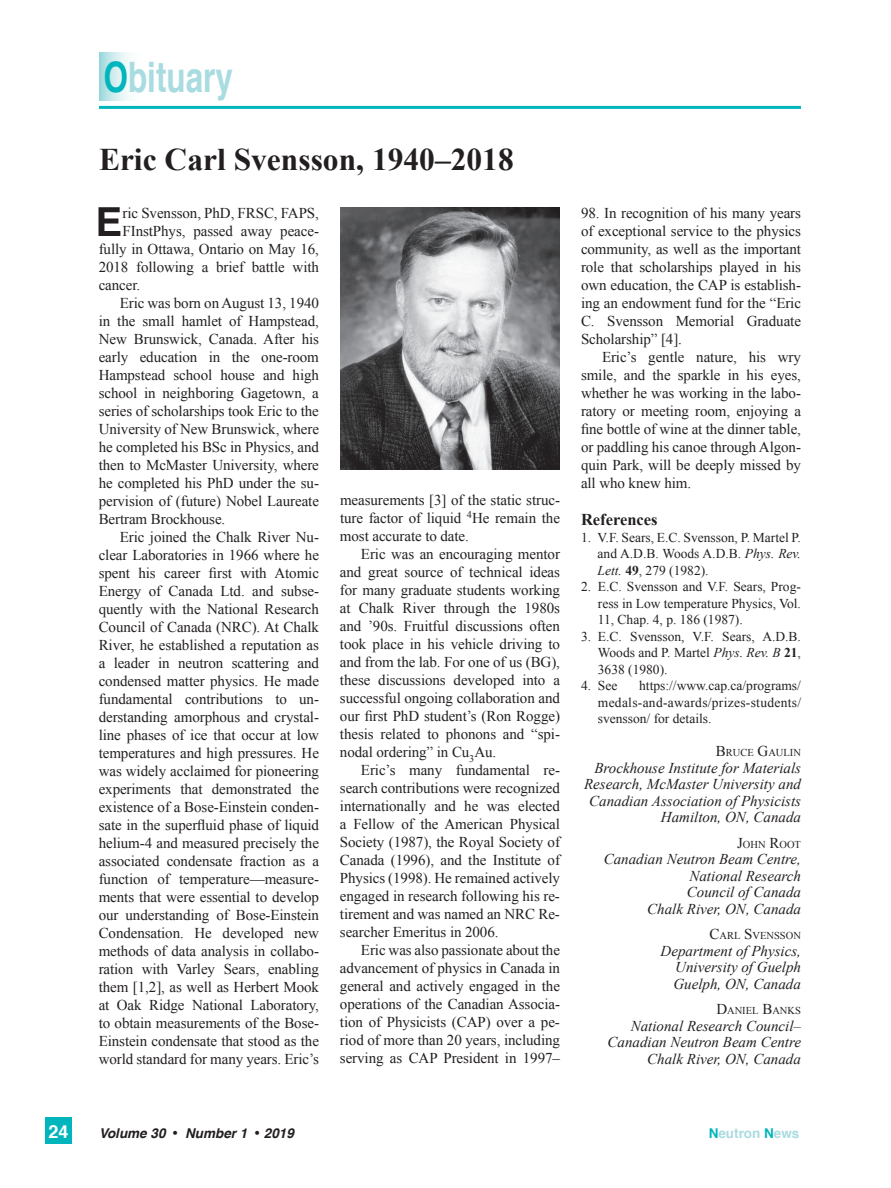
<style>
.page{position:relative;width:891px;height:1188px;background:#fff}
.page>*{position:absolute;margin:0;border:0;box-sizing:border-box;transform-origin:0 0}
.t1{font:700 42px "Helvetica";color:#a9dce0;scale:.75 1}
.t2{font:700 40.05px "Helvetica";color:#231f20}
.t3{font:700 31.5px "Times New Roman";color:#231f20}
.t4{font:700 18px "Helvetica";color:#fff}
.t5{font:700 16.5px "Times New Roman";color:#231f20}
.t6{font:15px/18px "Times New Roman";letter-spacing:-.005em;color:#231f20;text-align:justify}
.t7{font:italic 15px/16.5px "Times New Roman";color:#231f20;text-align:right}
.t8{font:13.5px/16.5px "Times New Roman";color:#231f20;text-align:justify}
.t9{font:italic 700 13.5px "Helvetica";color:#231f20}
.t10{font:700 13.5px "Helvetica";color:#a9dce0}
.t11{font:10.5px "Times New Roman";color:#231f20}
.s1{color:#00b6bc}
.s2{font-style:italic}
.s3{font-weight:700}
.s4{font-size:15px}
</style>
<div class="page">
<svg style="left:99px;top:52px;width:30px;height:48px"></svg>
<div style="left:45px;top:1118px;width:27px;height:26px;background:#00b6bc"></div>
<hr style="left:99px;top:106px;width:702px;height:3px;background:#00b6bc">
<img style="left:340px;top:207px;width:219px;height:262px">
<h1 class="t1" style="left:104px;top:43px;width:174px"><span class="s1">O</span>bituary</h1>
<h3 class="t3" style="left:99px;top:138px;width:416px">Eric Carl Svensson, 1940–2018</h3>
<h2 class="t2" style="left:95px;top:189px;width:28px">E</h2>
<p class="t6" style="left:123px;top:203px;width:198px">ric Svensson, PhD, FRSC, FAPS,</p>
<p class="t6" style="left:123px;top:221px;width:198px">FInstPhys, passed away peace-</p>
<p class="t6" style="left:99px;top:239px;width:222px">fully in Ottawa, Ontario on May 16,</p>
<p class="t6" style="left:99px;top:257px;width:222px">2018 following a brief battle with</p>
<p class="t6" style="left:99px;top:275px;width:43px">cancer.</p>
<p class="t6" style="left:120px;top:293px;width:201px">Eric was born on August 13, 1940</p>
<p class="t6" style="left:99px;top:311px;width:222px">in the small hamlet of Hampstead,</p>
<p class="t6" style="left:99px;top:329px;width:222px">New Brunswick, Canada. After his</p>
<p class="t6" style="left:99px;top:347px;width:222px">early education in the one-room</p>
<p class="t6" style="left:99px;top:365px;width:222px">Hampstead school house and high</p>
<p class="t6" style="left:99px;top:383px;width:222px">school in neighboring Gagetown, a</p>
<p class="t6" style="left:99px;top:401px;width:222px">series of scholarships took Eric to the</p>
<p class="t6" style="left:99px;top:419px;width:222px">University of New Brunswick, where</p>
<p class="t6" style="left:99px;top:437px;width:222px">he completed his BSc in Physics, and</p>
<p class="t6" style="left:99px;top:455px;width:222px">then to McMaster University, where</p>
<p class="t6" style="left:99px;top:473px;width:222px">he completed his PhD under the su-</p>
<p class="t6" style="left:99px;top:491px;width:222px">pervision of (future) Nobel Laureate</p>
<p class="t6" style="left:99px;top:509px;width:128px">Bertram Brockhouse.</p>
<p class="t6" style="left:120px;top:527px;width:201px">Eric joined the Chalk River Nu-</p>
<p class="t6" style="left:99px;top:545px;width:222px">clear Laboratories in 1966 where he</p>
<p class="t6" style="left:99px;top:563px;width:222px">spent his career first with Atomic</p>
<p class="t6" style="left:99px;top:581px;width:222px">Energy of Canada Ltd. and subse-</p>
<p class="t6" style="left:99px;top:599px;width:222px">quently with the National Research</p>
<p class="t6" style="left:99px;top:617px;width:222px">Council of Canada (NRC). At Chalk</p>
<p class="t6" style="left:99px;top:635px;width:222px">River, he established a reputation as</p>
<p class="t6" style="left:99px;top:653px;width:222px">a leader in neutron scattering and</p>
<p class="t6" style="left:99px;top:671px;width:222px">condensed matter physics. He made</p>
<p class="t6" style="left:99px;top:689px;width:222px">fundamental contributions to un-</p>
<p class="t6" style="left:99px;top:707px;width:222px">derstanding amorphous and crystal-</p>
<p class="t6" style="left:99px;top:725px;width:222px">line phases of ice that occur at low</p>
<p class="t6" style="left:99px;top:743px;width:222px">temperatures and high pressures. He</p>
<p class="t6" style="left:99px;top:761px;width:222px">was widely acclaimed for pioneering</p>
<p class="t6" style="left:99px;top:779px;width:222px">experiments that demonstrated the</p>
<p class="t6" style="left:99px;top:797px;width:222px">existence of a Bose-Einstein conden-</p>
<p class="t6" style="left:99px;top:815px;width:222px">sate in the superfluid phase of liquid</p>
<p class="t6" style="left:99px;top:833px;width:222px">helium-4 and measured precisely the</p>
<p class="t6" style="left:99px;top:851px;width:222px">associated condensate fraction as a</p>
<p class="t6" style="left:99px;top:869px;width:222px">function of temperature—measure-</p>
<p class="t6" style="left:99px;top:887px;width:222px">ments that were essential to develop</p>
<p class="t6" style="left:99px;top:905px;width:222px">our understanding of Bose-Einstein</p>
<p class="t6" style="left:99px;top:923px;width:222px">Condensation. He developed new</p>
<p class="t6" style="left:99px;top:941px;width:222px">methods of data analysis in collabo-</p>
<p class="t6" style="left:99px;top:959px;width:222px">ration with Varley Sears, enabling</p>
<p class="t6" style="left:99px;top:977px;width:222px">them [1,2], as well as Herbert Mook</p>
<p class="t6" style="left:99px;top:995px;width:222px">at Oak Ridge National Laboratory,</p>
<p class="t6" style="left:99px;top:1013px;width:222px">to obtain measurements of the Bose-</p>
<p class="t6" style="left:99px;top:1031px;width:222px">Einstein condensate that stood as the</p>
<p class="t6" style="left:99px;top:1049px;width:222px">world standard for many years. Eric’s</p>
<p class="t6" style="left:340px;top:491px;width:222px">measurements [3] of the static struc&shy;ture factor of liquid <sup>4</sup>He remain the most accurate to date.</p>
<p class="t6" style="left:340px;top:545px;width:222px;text-indent:21px">Eric was an encouraging mentor and great source of technical ideas for many graduate students working at Chalk River through the 1980s and ’90s. Fruitful discussions often took place in his vehicle driving to and from the lab. For one of us (BG), these discussions developed into a successful ongoing collaboration and our first PhD student’s (Ron Rogge) thesis related to phonons and “spi&shy;nodal ordering” in Cu<sub>3</sub>Au.</p>
<p class="t6" style="left:340px;top:761px;width:222px;text-indent:21px">Eric’s many fundamental re&shy;search contributions were recognized internationally and he was elected a Fellow of the American Physical Society (1987), the Royal Society of Canada (1996), and the Institute of Physics (1998). He remained actively engaged in research following his re&shy;tirement and was named an NRC Re&shy;searcher Emeritus in 2006.</p>
<p class="t6" style="left:340px;top:941px;width:222px;text-indent:21px">Eric was also passionate about the advancement of physics in Canada in general and actively engaged in the operations of the Canadian Associa&shy;tion of Physicists (CAP) over a pe&shy;riod of more than 20 years, including serving as CAP President in 1997–</p>
<p class="t6" style="left:581px;top:203px;width:222px">98. In recognition of his many years of exceptional service to the physics community, as well as the important role that scholarships played in his own education, the CAP is establish&shy;ing an endowment fund for the “Eric C. Svensson Memorial Graduate Scholarship” [4].</p>
<p class="t6" style="left:581px;top:347px;width:222px;text-indent:21px">Eric’s gentle nature, his wry smile, and the sparkle in his eyes, whether he was working in the labo&shy;ratory or meeting room, enjoying a fine bottle of wine at the dinner table, or paddling his canoe through Algon&shy;quin Park, will be deeply missed by all who knew him.</p>
<p class="t5" style="left:581px;top:508px;width:78px">References</p>
<p class="t8" style="left:598px;top:529px;width:205px;text-indent:-17px">1. V.F. Sears, E.C. Svensson, P. Martel P. and A.D.B. Woods A.D.B. <span class="s2">Phys. Rev.<br>Lett.</span> <span class="s3">49</span>, 279 (1982).</p>
<p class="t8" style="left:598px;top:578px;width:205px;text-indent:-17px">2. E.C. Svensson and V.F. Sears, Prog&shy;ress in Low temperature Physics, Vol.<br>11, Chap. 4, p. 186 (1987).</p>
<p class="t8" style="left:598px;top:628px;width:205px;text-indent:-17px">3. E.C. Svensson, V.F. Sears, A.D.B.<br>Woods and P. Martel <span class="s2">Phys. Rev. B</span> <span class="s3">21</span>, 3638 (1980).</p>
<p class="t8" style="left:581px;top:677px;width:38px">4. See</p>
<p class="t8" style="left:598px;top:677px;width:205px;text-indent:41px">https://www.cap.ca/programs/ medals-and-awards/prizes-students/ svensson/ for details.</p>
<p class="t11" style="left:716px;top:746px;width:87px"><span class="s4">B</span>RUCE <span class="s4">G</span>AULIN</p>
<p class="t7" style="left:584px;top:759px;width:218px">Brockhouse Institute for Materials<br>Research, McMaster University and<br>Canadian Association of Physicists<br>Hamilton, ON, Canada</p>
<p class="t11" style="left:737px;top:837px;width:65px"><span class="s4">J</span>OHN <span class="s4">R</span>OOT</p>
<p class="t7" style="left:604px;top:851px;width:199px">Canadian Neutron Beam Centre,<br>National Research<br>Council of Canada<br>Chalk River, ON, Canada</p>
<p class="t11" style="left:709px;top:929px;width:93px"><span class="s4">C</span>ARL <span class="s4">S</span>VENSSON</p>
<p class="t7" style="left:673px;top:942px;width:129px;text-align:justify;text-indent:-13px">Department of Physics, University of Guelph Guelph, ON, Canada</p>
<p class="t11" style="left:716px;top:1004px;width:86px"><span class="s4">D</span>ANIEL <span class="s4">B</span>ANKS</p>
<p class="t7" style="left:608px;top:1017px;width:195px">National Research Council–<br>Canadian Neutron Beam Centre<br>Chalk River, ON, Canada</p>
<p class="t4" style="left:48px;top:1117px;width:22px">24</p>
<p class="t9" style="left:99px;top:1123px;width:196px">Volume 30 • Number 1 • 2019</p>
<p class="t10" style="left:709px;top:1123px;width:92px"><span class="s1">N</span>eutron <span class="s1">N</span>ews</p>
</div>
